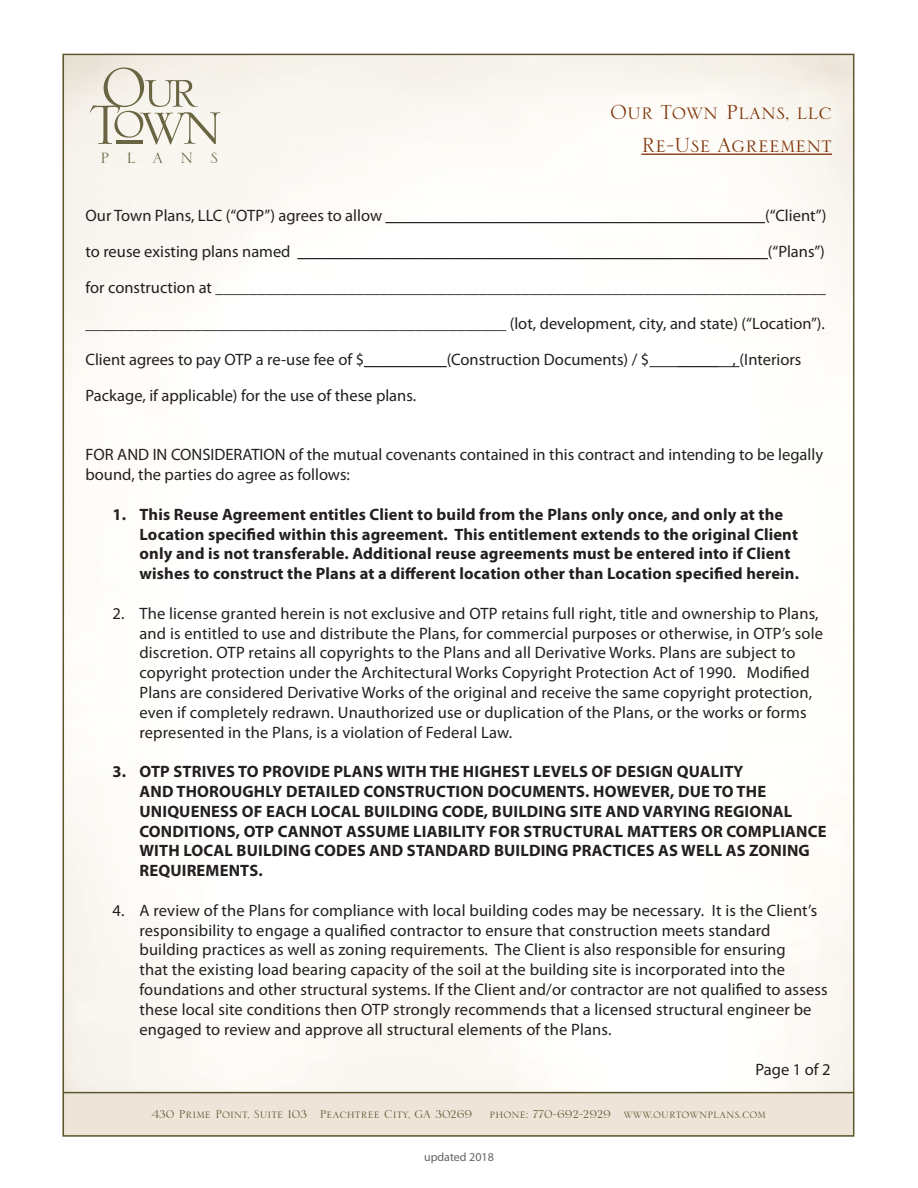
<style>
.page{position:relative;width:918px;height:1188px;background:#fff}
.page>*{position:absolute;margin:0;border:0;box-sizing:border-box;transform-origin:0 0}
.t1{font:73.8px "Serlio LH";color:#696442}
.t2{font:62.85px "Serlio LH";color:#696442}
.t3{font:27px "Serlio LH";color:#81330a}
.t4{font:19.65px "Serlio LH";letter-spacing:.875em;color:#696442}
.t5{font:16.5px/19.8px "Myriad Pro";letter-spacing:.01em;color:#231f20}
.t6{font:700 16.5px/19.8px "Myriad Pro";letter-spacing:.01em;color:#231f20}
.t7{font:15px "Serlio LH";color:#5c572e}
.t8{font:12px "Myriad Pro";color:#636366}
.s1{font-size:73.8px}
</style>
<div class="page">
<img style="left:66px;top:57px;width:785px;height:1035px">
<div style="left:62px;top:1093px;width:792px;height:44px;background:#ede5d8"></div>
<hr style="left:63px;top:1092px;width:791px;height:1px;background:#5c572e">
<hr style="left:386px;top:222px;width:379px;height:1px;background:#231f20">
<hr style="left:298px;top:258px;width:470px;height:1px;background:#231f20">
<hr style="left:364px;top:366px;width:83px;height:1px;background:#231f20">
<hr style="left:649px;top:366px;width:91px;height:1px;background:#231f20">
<hr style="left:641px;top:154px;width:191px;height:1px;background:#81330a">
<hr style="left:117px;top:140px;width:26px;height:4px;background:#696442">
<h2 class="t2" style="left:101px;top:60px;width:100px"><sub>o</sub><span class="s1">O</span>ur</h2>
<p class="t4" style="left:101px;top:148px;width:119px">PLANS</p>
<h1 class="t1" style="left:89px;top:89px;width:136px">T wn</h1>
<p class="t3" style="left:610px;top:99px;width:224px">Our Town Plans, llc</p>
<p class="t3" style="left:641px;top:131px;width:192px">Re-Use Agreement</p>
<p class="t5" style="left:86px;top:205px;width:742px">Our Town Plans, LLC (“OTP”) agrees to allow ______________________________________________(“Client”)</p>
<p class="t5" style="left:86px;top:241px;width:741px">to reuse existing plans named _________________________________________________________(“Plans”)</p>
<p class="t5" style="left:86px;top:269px;width:742px;line-height:36px;text-align:justify">for construction at __________________________________________________________________________ ___________________________________________________ (lot, development, city, and state) (“Location”).<br>Client agrees to pay OTP a re-use fee of $__________(Construction Documents) / $</p>
<p class="t5" style="left:677px;top:349px;width:125px">_____ , (Interiors</p>
<p class="t5" style="left:86px;top:385px;width:332px">Package, if applicable) for the use of these plans.</p>
<p class="t5" style="left:86px;top:445px;width:739px">FOR AND IN CONSIDERATION of the mutual covenants contained in this contract and intending to be legally bound, the parties do agree as follows:</p>
<p class="t6" style="left:140px;top:504px;width:661px;text-indent:-27px">1. This Reuse Agreement entitles Client to build from the Plans only once, and only at the Location specified within this agreement. This entitlement extends to the original Client only and is not transferable. Additional reuse agreements must be entered into if Client wishes to construct the Plans at a different location other than Location specified herein.</p>
<p class="t5" style="left:140px;top:603px;width:685px;text-indent:-27px">2. The license granted herein is not exclusive and OTP retains full right, title and ownership to Plans, and is entitled to use and distribute the Plans, for commercial purposes or otherwise, in OTP’s sole discretion. OTP retains all copyrights to the Plans and all Derivative Works. Plans are subject to copyright protection under the Architectural Works Copyright Protection Act of 1990. Modified Plans are considered Derivative Works of the original and receive the same copyright protection, even if completely redrawn. Unauthorized use or duplication of the Plans, or the works or forms represented in the Plans, is a violation of Federal Law.</p>
<p class="t6" style="left:140px;top:761px;width:689px;text-indent:-27px">3. OTP STRIVES TO PROVIDE PLANS WITH THE HIGHEST LEVELS OF DESIGN QUALITY<br>AND THOROUGHLY DETAILED CONSTRUCTION DOCUMENTS. HOWEVER, DUE TO THE UNIQUENESS OF EACH LOCAL BUILDING CODE, BUILDING SITE AND VARYING REGIONAL CONDITIONS, OTP CANNOT ASSUME LIABILITY FOR STRUCTURAL MATTERS OR COMPLIANCE WITH LOCAL BUILDING CODES AND STANDARD BUILDING PRACTICES AS WELL AS ZONING REQUIREMENTS.</p>
<p class="t5" style="left:140px;top:900px;width:690px;text-indent:-27px">4. A review of the Plans for compliance with local building codes may be necessary. It is the Client’s responsibility to engage a qualified contractor to ensure that construction meets standard building practices as well as zoning requirements. The Client is also responsible for ensuring<br>that the existing load bearing capacity of the soil at the building site is incorporated into the foundations and other structural systems. If the Client and/or contractor are not qualified to assess these local site conditions then OTP strongly recommends that a licensed structural engineer be engaged to review and approve all structural elements of the Plans.</p>
<p class="t5" style="left:756px;top:1059px;width:77px">Page 1 of 2</p>
<p class="t7" style="left:152px;top:1107px;width:616px">430 Prime Point, Suite 103 Peachtree City, GA 30269 phone: 770-692-2929 www.ourtownplans.com</p>
<p class="t8" style="left:424px;top:1149px;width:71px">updated 2018</p>
</div>
